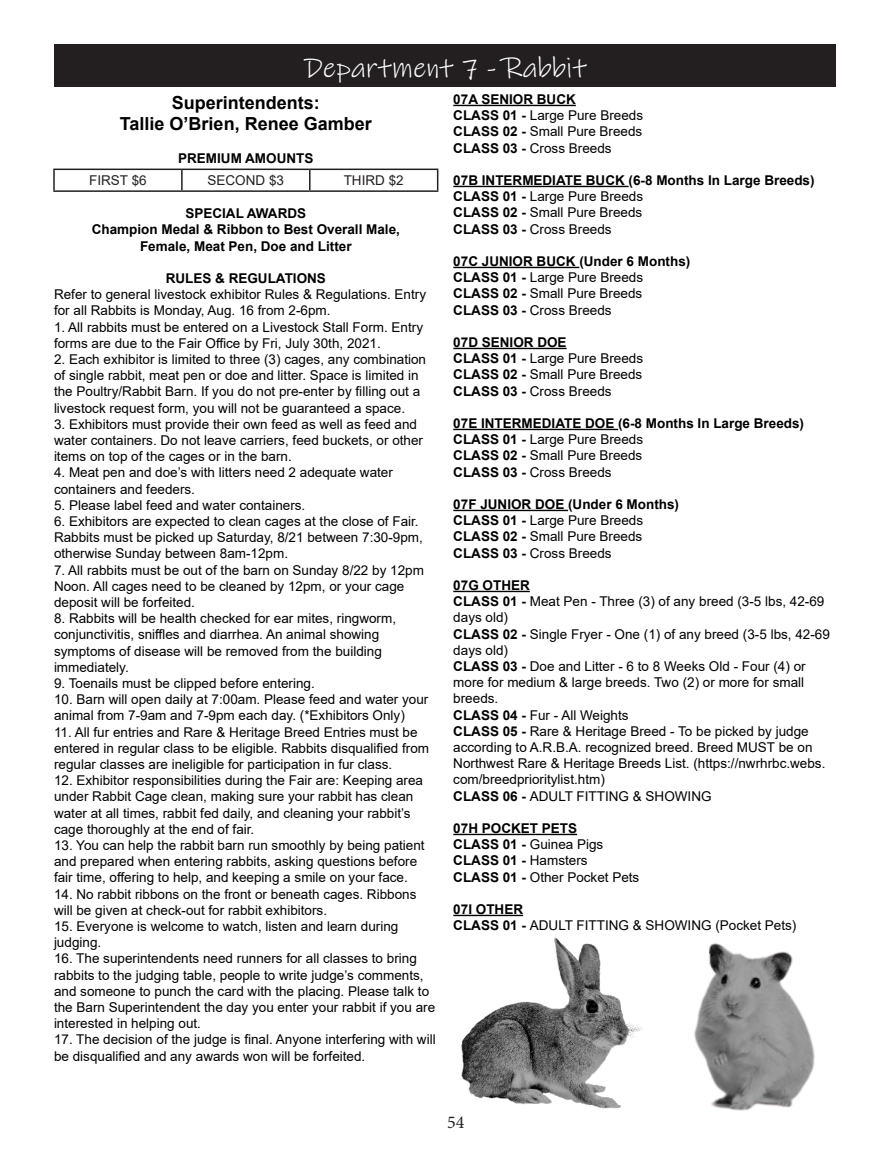
<style>
.page{position:relative;width:891px;height:1161px;background:#fff}
.page>*{position:absolute;margin:0;border:0;box-sizing:border-box;transform-origin:0 0}
.t1{font:28.5px "Ink Free";color:#fff}
.t2{font:700 18px/21.6px "Arial";color:#000;text-align:center}
.t3{font:18px "Minion Pro";color:#231f20}
.t4{font:13.5px/16.2px "Arial";color:#000}
.t5{font:700 13.5px/16.2px "Arial";color:#000;text-align:center}
.t6{font:13.5px "Arial";color:#231f20}
.s1{font-weight:700}
.s2{font-weight:400}
</style>
<div class="page">
<hr style="left:453px;top:105px;width:123px;height:1px;background:#000">
<hr style="left:453px;top:186px;width:176px;height:1px;background:#000">
<hr style="left:453px;top:267px;width:126px;height:1px;background:#000">
<hr style="left:453px;top:348px;width:114px;height:1px;background:#000">
<hr style="left:453px;top:429px;width:165px;height:1px;background:#000">
<hr style="left:453px;top:510px;width:115px;height:1px;background:#000">
<hr style="left:453px;top:591px;width:77px;height:1px;background:#000">
<hr style="left:453px;top:834px;width:124px;height:1px;background:#000">
<hr style="left:453px;top:915px;width:70px;height:1px;background:#000">
<div style="left:55px;top:44px;width:781px;height:43px;background:#231f20"></div>
<hr style="left:53px;top:169px;width:129px;height:1px;background:#231f20">
<hr style="left:53px;top:170px;width:2px;height:20px;background:#231f20">
<hr style="left:182px;top:169px;width:128px;height:1px;background:#231f20">
<hr style="left:181px;top:170px;width:2px;height:20px;background:#231f20">
<hr style="left:310px;top:169px;width:128px;height:1px;background:#231f20">
<hr style="left:309px;top:170px;width:2px;height:20px;background:#231f20">
<svg style="left:437px;top:170px;width:1px;height:20px"></svg>
<hr style="left:53px;top:190px;width:129px;height:2px;background:#231f20">
<hr style="left:182px;top:190px;width:128px;height:2px;background:#231f20">
<hr style="left:310px;top:190px;width:128px;height:2px;background:#231f20">
<img style="left:694px;top:943px;width:121px;height:168px">
<img style="left:461px;top:937px;width:181px;height:171px">
<p class="t1" style="left:304px;top:52px;width:284px">Department 7 - Rabbit</p>
<p class="t2" style="left:120px;top:92px;width:253px">Superintendents:<br>Tallie O’Brien, Renee Gamber</p>
<p class="t5" style="left:178px;top:150px;width:137px">PREMIUM AMOUNTS</p>
<p class="t6" style="left:89px;top:171px;width:59px">FIRST $6</p>
<p class="t6" style="left:208px;top:171px;width:78px">SECOND $3</p>
<p class="t6" style="left:344px;top:171px;width:62px">THIRD $2</p>
<p class="t5" style="left:92px;top:206px;width:310px">SPECIAL AWARDS<br>Champion Medal &amp; Ribbon to Best Overall Male,<br>Female, Meat Pen, Doe and Litter</p>
<p class="t5" style="left:166px;top:270px;width:162px">RULES &amp; REGULATIONS</p>
<p class="t4" style="left:54px;top:286px;width:374px">Refer to general livestock exhibitor Rules &amp; Regulations. Entry for all Rabbits is Monday, Aug. 16 from 2-6pm.</p>
<p class="t4" style="left:54px;top:319px;width:371px">1. All rabbits must be entered on a Livestock Stall Form. Entry forms are due to the Fair Office by Fri, July 30th, 2021.</p>
<p class="t4" style="left:54px;top:351px;width:374px">2. Each exhibitor is limited to three (3) cages, any combination of single rabbit, meat pen or doe and litter. Space is limited in the Poultry/Rabbit Barn. If you do not pre-enter by filling out a livestock request form, you will not be guaranteed a space.</p>
<p class="t4" style="left:54px;top:416px;width:371px">3. Exhibitors must provide their own feed as well as feed and water containers. Do not leave carriers, feed buckets, or other items on top of the cages or in the barn.</p>
<p class="t4" style="left:54px;top:465px;width:340px">4. Meat pen and doe’s with litters need 2 adequate water containers and feeders.</p>
<p class="t4" style="left:54px;top:497px;width:253px">5. Please label feed and water containers.</p>
<p class="t4" style="left:54px;top:513px;width:370px">6. Exhibitors are expected to clean cages at the close of Fair.<br>Rabbits must be picked up Saturday, 8/21 between 7:30-9pm, otherwise Sunday between 8am-12pm.</p>
<p class="t4" style="left:54px;top:562px;width:371px">7. All rabbits must be out of the barn on Sunday 8/22 by 12pm<br>Noon. All cages need to be cleaned by 12pm, or your cage deposit will be forfeited.</p>
<p class="t4" style="left:54px;top:610px;width:344px">8. Rabbits will be health checked for ear mites, ringworm, conjunctivitis, sniffles and diarrhea. An animal showing symptoms of disease will be removed from the building immediately.</p>
<p class="t4" style="left:54px;top:675px;width:262px">9. Toenails must be clipped before entering.</p>
<p class="t4" style="left:54px;top:691px;width:376px">10. Barn will open daily at 7:00am. Please feed and water your animal from 7-9am and 7-9pm each day. (*Exhibitors Only)</p>
<p class="t4" style="left:54px;top:724px;width:377px">11. All fur entries and Rare &amp; Heritage Breed Entries must be entered in regular class to be eligible. Rabbits disqualified from regular classes are ineligible for participation in fur class.</p>
<p class="t4" style="left:54px;top:772px;width:371px">12. Exhibitor responsibilities during the Fair are: Keeping area under Rabbit Cage clean, making sure your rabbit has clean water at all times, rabbit fed daily, and cleaning your rabbit’s cage thoroughly at the end of fair.</p>
<p class="t4" style="left:54px;top:837px;width:372px">13. You can help the rabbit barn run smoothly by being patient and prepared when entering rabbits, asking questions before fair time, offering to help, and keeping a smile on your face.</p>
<p class="t4" style="left:54px;top:886px;width:364px">14. No rabbit ribbons on the front or beneath cages. Ribbons will be given at check-out for rabbit exhibitors.</p>
<p class="t4" style="left:54px;top:918px;width:346px">15. Everyone is welcome to watch, listen and learn during judging.</p>
<p class="t4" style="left:54px;top:951px;width:383px">16. The superintendents need runners for all classes to bring rabbits to the judging table, people to write judge’s comments, and someone to punch the card with the placing. Please talk to the Barn Superintendent the day you enter your rabbit if you are interested in helping out.</p>
<p class="t4" style="left:54px;top:1032px;width:383px">17. The decision of the judge is final. Anyone interfering with will be disqualified and any awards won will be forfeited.</p>
<p class="t5" style="left:453px;top:91px;width:124px">07A SENIOR BUCK</p>
<p class="t4" style="left:453px;top:107px;width:191px"><span class="s1">CLASS 01 -</span> Large Pure Breeds</p>
<p class="t4" style="left:453px;top:124px;width:191px"><span class="s1">CLASS 02 -</span> Small Pure Breeds</p>
<p class="t4" style="left:453px;top:140px;width:160px"><span class="s1">CLASS 03 -</span> Cross Breeds</p>
<p class="t5" style="left:453px;top:172px;width:363px">07B INTERMEDIATE BUCK (6-8 Months In Large Breeds)</p>
<p class="t4" style="left:453px;top:188px;width:191px"><span class="s1">CLASS 01 -</span> Large Pure Breeds</p>
<p class="t4" style="left:453px;top:205px;width:191px"><span class="s1">CLASS 02 -</span> Small Pure Breeds</p>
<p class="t4" style="left:453px;top:221px;width:160px"><span class="s1">CLASS 03 -</span> Cross Breeds</p>
<p class="t5" style="left:453px;top:253px;width:239px">07C JUNIOR BUCK (Under 6 Months)</p>
<p class="t4" style="left:453px;top:269px;width:191px"><span class="s1">CLASS 01 -</span> Large Pure Breeds</p>
<p class="t4" style="left:453px;top:286px;width:191px"><span class="s1">CLASS 02 -</span> Small Pure Breeds</p>
<p class="t4" style="left:453px;top:302px;width:160px"><span class="s1">CLASS 03 -</span> Cross Breeds</p>
<p class="t5" style="left:453px;top:334px;width:115px">07D SENIOR DOE</p>
<p class="t4" style="left:453px;top:350px;width:191px"><span class="s1">CLASS 01 -</span> Large Pure Breeds</p>
<p class="t4" style="left:453px;top:367px;width:191px"><span class="s1">CLASS 02 -</span> Small Pure Breeds</p>
<p class="t4" style="left:453px;top:383px;width:160px"><span class="s1">CLASS 03 -</span> Cross Breeds</p>
<p class="t5" style="left:453px;top:415px;width:352px">07E INTERMEDIATE DOE (6-8 Months In Large Breeds)</p>
<p class="t4" style="left:453px;top:431px;width:191px"><span class="s1">CLASS 01 -</span> Large Pure Breeds</p>
<p class="t4" style="left:453px;top:448px;width:191px"><span class="s1">CLASS 02 -</span> Small Pure Breeds</p>
<p class="t4" style="left:453px;top:464px;width:160px"><span class="s1">CLASS 03 -</span> Cross Breeds</p>
<p class="t5" style="left:453px;top:496px;width:227px">07F JUNIOR DOE (Under 6 Months)</p>
<p class="t4" style="left:453px;top:512px;width:191px"><span class="s1">CLASS 01 -</span> Large Pure Breeds</p>
<p class="t4" style="left:453px;top:529px;width:191px"><span class="s1">CLASS 02 -</span> Small Pure Breeds</p>
<p class="t4" style="left:453px;top:545px;width:160px"><span class="s1">CLASS 03 -</span> Cross Breeds</p>
<p class="t5" style="left:453px;top:577px;width:78px">07G OTHER</p>
<p class="t4" style="left:453px;top:593px;width:373px"><span class="s1">CLASS 01 -</span> Meat Pen - Three (3) of any breed (3-5 lbs, 42-69 days old)</p>
<p class="t4" style="left:453px;top:626px;width:378px"><span class="s1">CLASS 02 -</span> Single Fryer - One (1) of any breed (3-5 lbs, 42-69 days old)</p>
<p class="t4" style="left:453px;top:658px;width:354px;text-align:justify"><span class="s1">CLASS 03 -</span> Doe and Litter - 6 to 8 Weeks Old - Four (4) or more for medium &amp; large breeds. Two (2) or more for small breeds.</p>
<p class="t4" style="left:453px;top:707px;width:177px"><span class="s1">CLASS 04 -</span> Fur - All Weights</p>
<p class="t4" style="left:453px;top:723px;width:374px"><span class="s1">CLASS 05 -</span> Rare &amp; Heritage Breed - To be picked by judge according to A.R.B.A. recognized breed. Breed MUST be on Northwest Rare &amp; Heritage Breeds List. (https://nwrhrbc.webs. com/breedprioritylist.htm)</p>
<p class="t4" style="left:453px;top:788px;width:260px"><span class="s1">CLASS 06 -</span> ADULT FITTING &amp; SHOWING</p>
<p class="t5" style="left:453px;top:820px;width:125px">07H POCKET PETS</p>
<p class="t4" style="left:453px;top:836px;width:152px"><span class="s1">CLASS 01 -</span> Guinea Pigs</p>
<p class="t5" style="left:453px;top:853px;width:136px">CLASS 01 - <span class="s2">Hamsters</span></p>
<p class="t4" style="left:453px;top:869px;width:188px"><span class="s1">CLASS 01 -</span> Other Pocket Pets</p>
<p class="t5" style="left:453px;top:901px;width:71px">07I OTHER</p>
<p class="t4" style="left:453px;top:917px;width:345px"><span class="s1">CLASS 01 -</span> ADULT FITTING &amp; SHOWING (Pocket Pets)</p>
<h2 class="t3" style="left:447px;top:1110px;width:19px">54</h2>
</div>
